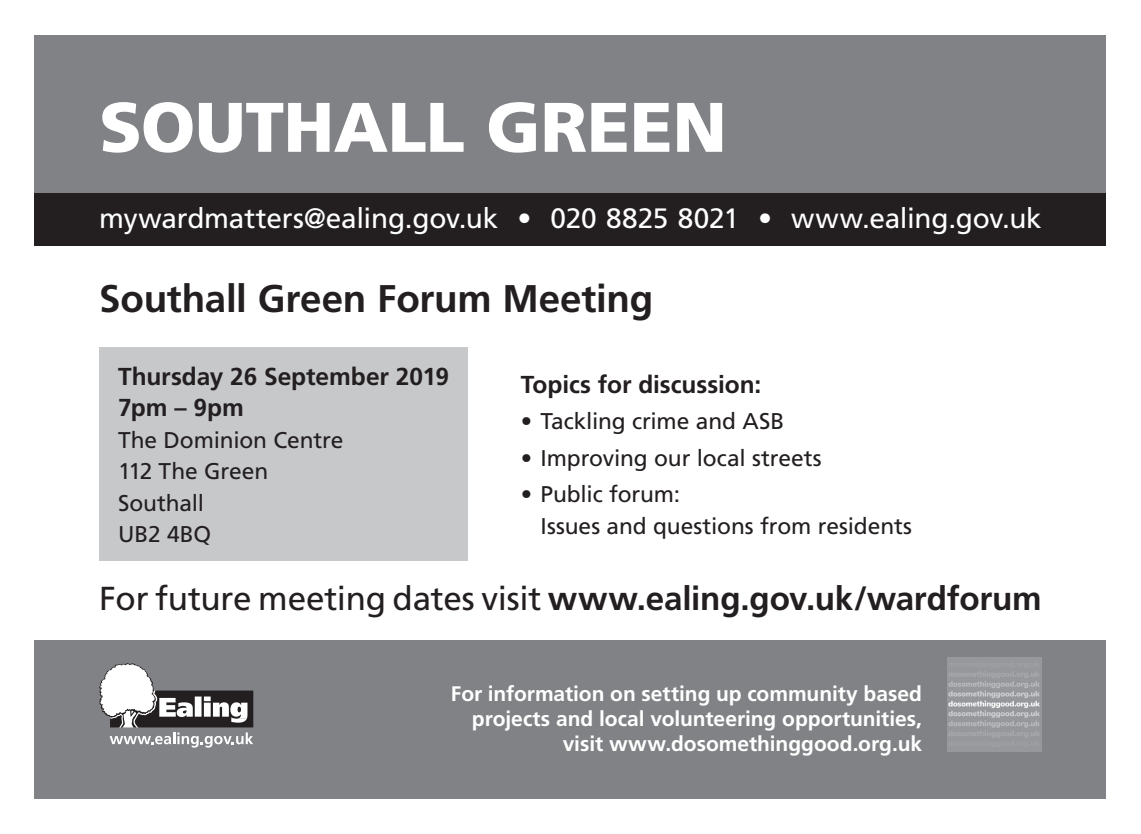
<style>
.page{position:relative;width:1141px;height:834px;background:#fff}
.page>*{position:absolute;margin:0;border:0;box-sizing:border-box;transform-origin:0 0}
.t1{font:900 70px "Frutiger LT Std";letter-spacing:-.005em;color:#fff}
.t2{font:700 38.5px "Frutiger LT Std";letter-spacing:-.005em;color:#231f20}
.t3{font:700 33.25px "Frutiger LT Std";letter-spacing:-.005em;color:#231f20}
.t4{font:28px "Frutiger LT Std";letter-spacing:-.01em;color:#fff}
.t5{font:700 24.5px/31.5px "Frutiger LT Std";letter-spacing:-.005em;color:#231f20}
.t6{font:22.75px/31.5px "Frutiger LT Std";letter-spacing:-.005em;color:#231f20}
.t7{font:700 21px/25.2px "Frutiger LT Std";color:#fff;text-align:right}
.s1{font-weight:400}
</style>
<div class="page">
<div style="left:35px;top:35px;width:1071px;height:158px;background:#808285"></div>
<div style="left:35px;top:640px;width:1071px;height:159px;background:#808285"></div>
<div style="left:35px;top:193px;width:1071px;height:53px;background:#231f20"></div>
<svg style="left:99px;top:663px;width:154px;height:84px"></svg>
<div style="left:99px;top:347px;width:369px;height:214px;background:#c7c8ca"></div>
<img style="left:948px;top:657px;width:94px;height:94px">
<h1 class="t1" style="left:99px;top:85px;width:629px">SOUTHALL GREEN</h1>
<p class="t4" style="left:99px;top:201px;width:944px">mywardmatters@ealing.gov.uk • 020 8825 8021 • www.ealing.gov.uk</p>
<h2 class="t2" style="left:99px;top:276px;width:556px">Southall Green Forum Meeting</h2>
<p class="t5" style="left:118px;top:360px;width:332px">Thursday 26 September 2019<br>7pm – 9pm</p>
<p class="t6" style="left:118px;top:424px;width:227px">The Dominion Centre<br>112 The Green<br>Southall<br>UB2 4BQ</p>
<p class="t5" style="left:521px;top:369px;width:242px">Topics for discussion:</p>
<p class="t6" style="left:521px;top:406px;width:265px">• Tackling crime and ASB</p>
<p class="t6" style="left:521px;top:442px;width:303px">• Improving our local streets</p>
<p class="t6" style="left:541px;top:478px;width:373px;text-indent:-20px">• Public forum:<br>Issues and questions from residents</p>
<h3 class="t3" style="left:99px;top:579px;width:944px"><span class="s1">For future meeting dates visit</span> www.ealing.gov.uk/wardforum</h3>
<p class="t7" style="left:451px;top:681px;width:473px">For information on setting up community based projects and local volunteering opportunities, visit www.dosomethinggood.org.uk</p>
</div>
